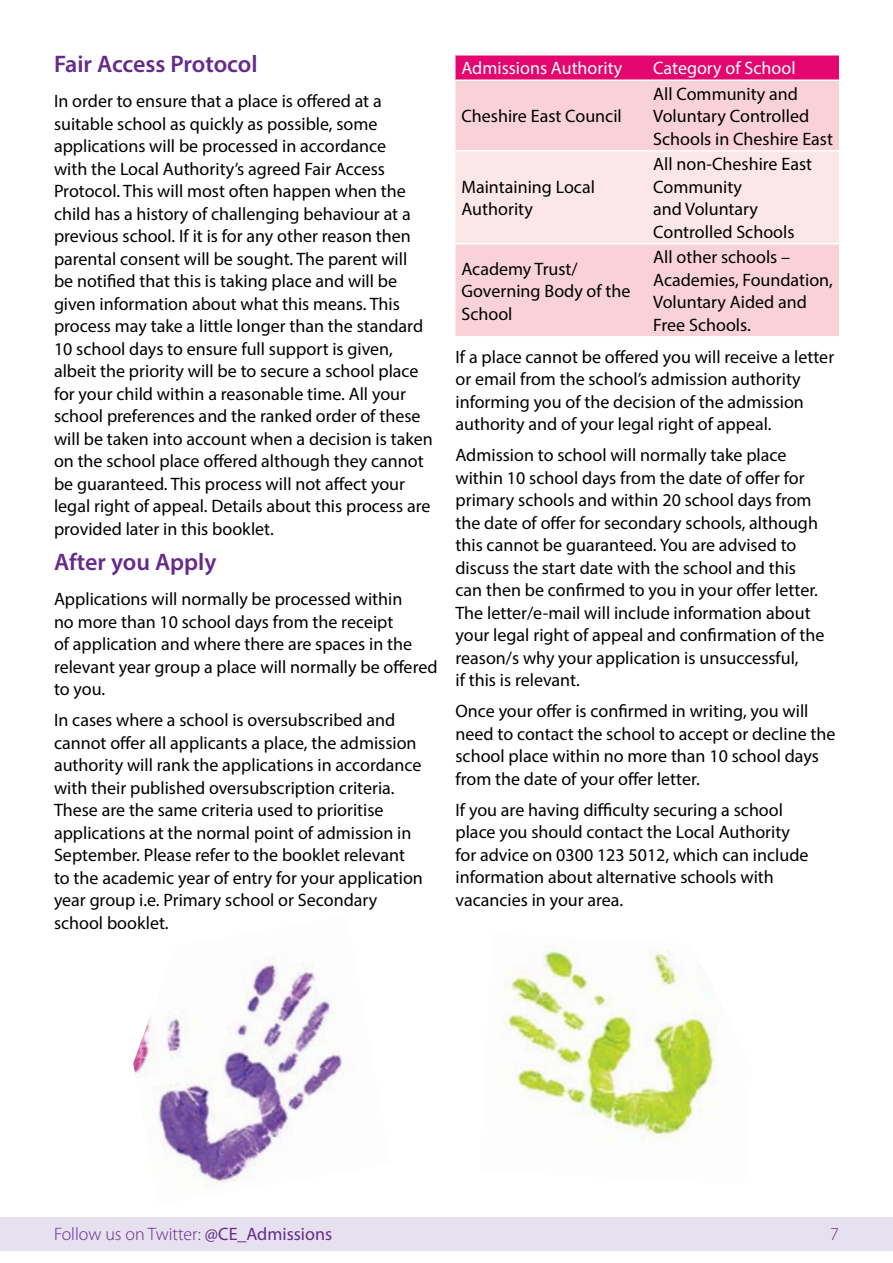
<style>
.page{position:relative;width:893px;height:1263px;background:#fff}
.page>*{position:absolute;margin:0;border:0;box-sizing:border-box;transform-origin:0 0}
.t1{font:600 24px "Myriad Pro";color:#662a8c}
.t2{font:18px/22.5px "Myriad Pro";color:#000}
.t3{font:18px "Myriad Pro";color:#fff}
.t4{font:300 18px "Myriad Pro";color:#662a8c}
.s1{font-weight:400}
</style>
<div class="page">
<div style="left:0;top:1217px;width:893px;height:33px;background:#e6e0ef"></div>
<div style="left:455px;top:56px;width:384px;height:24px;background:#e2066e"></div>
<div style="left:455px;top:81px;width:384px;height:255px;background:#f8d2d8"></div>
<div style="left:455px;top:152px;width:384px;height:91px;background:#fbe7e9"></div>
<hr style="left:455px;top:150px;width:192px;height:2px;background:#fff">
<hr style="left:647px;top:150px;width:192px;height:2px;background:#fff">
<hr style="left:455px;top:243px;width:192px;height:2px;background:#fff">
<hr style="left:647px;top:243px;width:192px;height:2px;background:#fff">
<img style="left:502px;top:944px;width:215px;height:198px">
<img style="left:133px;top:958px;width:211px;height:228px">
<h1 class="t1" style="left:54px;top:49px;width:205px">Fair Access Protocol</h1>
<p class="t2" style="left:54px;top:90px;width:380px">In order to ensure that a place is offered at a suitable school as quickly as possible, some applications will be processed in accordance<br>with the Local Authority’s agreed Fair Access Protocol. This will most often happen when the child has a history of challenging behaviour at a previous school. If it is for any other reason then parental consent will be sought. The parent will<br>be notified that this is taking place and will be given information about what this means. This process may take a little longer than the standard 10 school days to ensure full support is given, albeit the priority will be to secure a school place for your child within a reasonable time. All your school preferences and the ranked order of these will be taken into account when a decision is taken on the school place offered although they cannot be guaranteed. This process will not affect your legal right of appeal. Details about this process are provided later in this booklet.</p>
<h1 class="t1" style="left:54px;top:547px;width:164px">After you Apply</h1>
<p class="t2" style="left:54px;top:588px;width:385px">Applications will normally be processed within<br>no more than 10 school days from the receipt<br>of application and where there are spaces in the relevant year group a place will normally be offered to you.</p>
<p class="t2" style="left:54px;top:709px;width:370px">In cases where a school is oversubscribed and cannot offer all applicants a place, the admission authority will rank the applications in accordance with their published oversubscription criteria.<br>These are the same criteria used to prioritise applications at the normal point of admission in September. Please refer to the booklet relevant to the academic year of entry for your application year group i.e. Primary school or Secondary school booklet.</p>
<p class="t3" style="left:461px;top:57px;width:162px">Admissions Authority</p>
<p class="t3" style="left:653px;top:57px;width:144px">Category of School</p>
<p class="t2" style="left:461px;top:105px;width:162px">Cheshire East Council</p>
<p class="t2" style="left:653px;top:82px;width:181px">All Community and<br>Voluntary Controlled<br>Schools in Cheshire East</p>
<p class="t2" style="left:461px;top:175px;width:135px">Maintaining Local<br>Authority</p>
<p class="t2" style="left:653px;top:153px;width:160px">All non-Cheshire East<br>Community<br>and Voluntary<br>Controlled Schools</p>
<p class="t2" style="left:461px;top:257px;width:171px">Academy Trust/<br>Governing Body of the<br>School</p>
<p class="t2" style="left:653px;top:246px;width:181px">All other schools –<br>Academies, Foundation,<br>Voluntary Aided and<br>Free Schools.</p>
<p class="t2" style="left:455px;top:345px;width:380px">If a place cannot be offered you will receive a letter or email from the school’s admission authority informing you of the decision of the admission authority and of your legal right of appeal.</p>
<p class="t2" style="left:455px;top:443px;width:370px">Admission to school will normally take place within 10 school days from the date of offer for primary schools and within 20 school days from the date of offer for secondary schools, although this cannot be guaranteed. You are advised to discuss the start date with the school and this can then be confirmed to you in your offer letter.<br>The letter/e-mail will include information about your legal right of appeal and confirmation of the reason/s why your application is unsuccessful,<br>if this is relevant.</p>
<p class="t2" style="left:455px;top:699px;width:382px">Once your offer is confirmed in writing, you will need to contact the school to accept or decline the school place within no more than 10 school days from the date of your offer letter.</p>
<p class="t2" style="left:455px;top:798px;width:354px">If you are having difficulty securing a school place you should contact the Local Authority for advice on 0300 123 5012, which can include information about alternative schools with vacancies in your area.</p>
<p class="t4" style="left:54px;top:1224px;width:280px">Follow us on Twitter: <span class="s1">@CE_Admissions</span></p>
<p class="t4" style="left:830px;top:1224px;width:10px">7</p>
</div>
